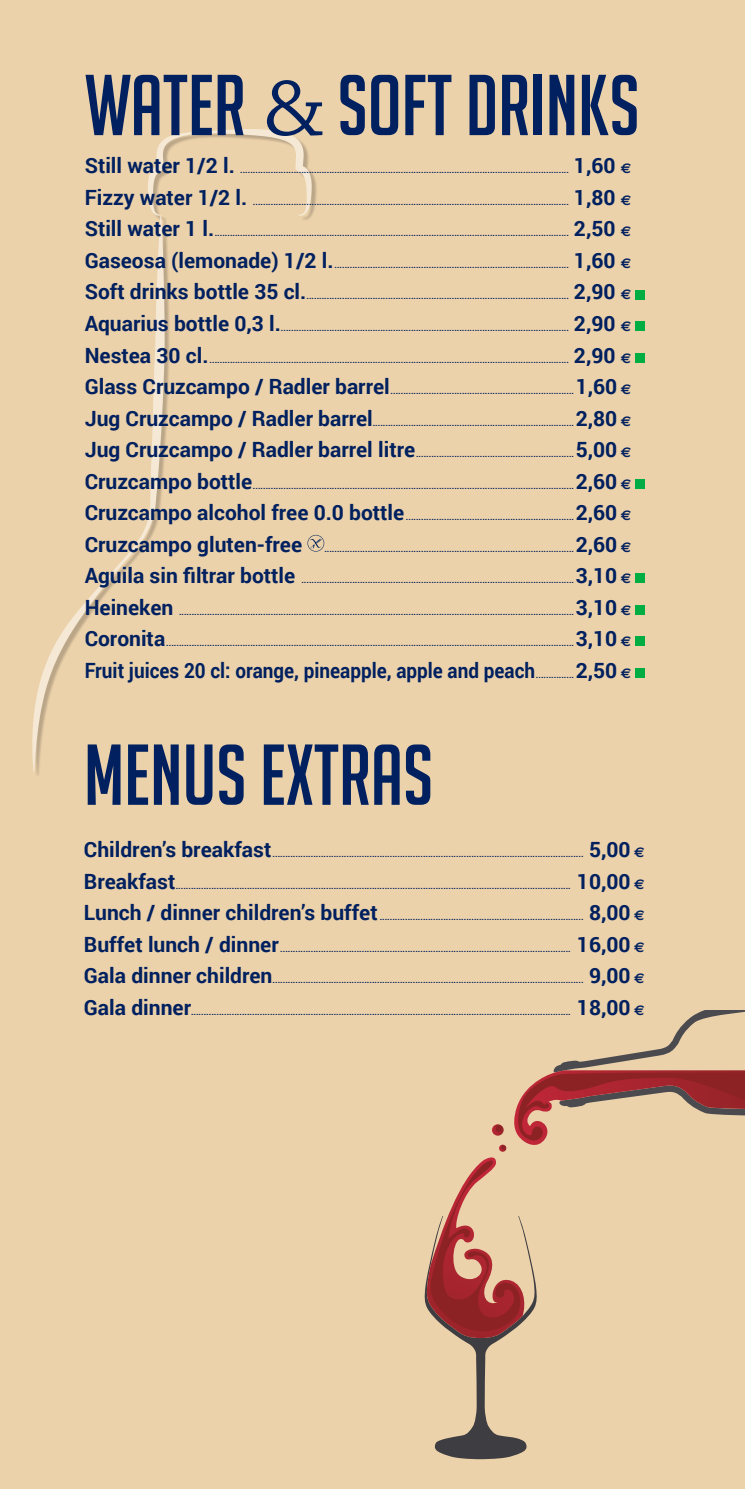
<style>
.page{position:relative;width:745px;height:1489px;background:#fff}
.page>*{position:absolute;margin:0;border:0;box-sizing:border-box;transform-origin:0 0}
.t1{font:84px "Big Noodle Titling";color:#00205f}
.t2{font:700 21px "Roboto";color:#00205f}
.t3{font:700 21px "Roboto";color:#00205f;scale:.9 1}
.t4{font:700 8.75px "Roboto";color:#00205f}
.s1{font-family:"Chaparral Pro"}
.s2{font-family:"Euro Sans";font-size:14px}
</style>
<div class="page">
<div style="left:0;top:0;width:744px;height:1488px;background:#ecd2aa"></div>
<svg style="left:148px;top:129px;width:163px;height:87px"></svg>
<svg style="left:32px;top:215px;width:133px;height:556px"></svg>
<svg style="left:492px;top:1124px;width:11px;height:11px"></svg>
<svg style="left:499px;top:1144px;width:7px;height:7px"></svg>
<svg style="left:514px;top:1010px;width:230px;height:135px"></svg>
<svg style="left:424px;top:1157px;width:112px;height:301px"></svg>
<div style="left:635px;top:289px;width:10px;height:10px;background:#00ad44"></div>
<div style="left:635px;top:321px;width:10px;height:10px;background:#00ad44"></div>
<div style="left:635px;top:352px;width:10px;height:10px;background:#00ad44"></div>
<div style="left:635px;top:478px;width:10px;height:10px;background:#00ad44"></div>
<svg style="left:307px;top:535px;width:17px;height:16px"></svg>
<div style="left:635px;top:573px;width:10px;height:10px;background:#00ad44"></div>
<div style="left:635px;top:604px;width:10px;height:10px;background:#00ad44"></div>
<div style="left:635px;top:636px;width:10px;height:10px;background:#00ad44"></div>
<div style="left:635px;top:667px;width:10px;height:10px;background:#00ad44"></div>
<h1 class="t1" style="left:85px;top:60px;width:556px">WATER <span class="s1">&amp;</span> SOFT DRINKS</h1>
<h2 class="t2" style="left:85px;top:151px;width:151px">Still water 1/2 l.</h2>
<h2 class="t2" style="left:573px;top:151px;width:59px">1,60 <span class="s2">€</span></h2>
<p class="t4" style="left:240px;top:164px;width:330px">.................................................................................................................................</p>
<h2 class="t2" style="left:85px;top:183px;width:164px">Fizzy water 1/2 l.</h2>
<h2 class="t2" style="left:573px;top:183px;width:59px">1,80 <span class="s2">€</span></h2>
<p class="t4" style="left:253px;top:196px;width:317px">............................................................................................................................</p>
<h2 class="t2" style="left:85px;top:214px;width:131px">Still water 1 l.</h2>
<h2 class="t2" style="left:573px;top:214px;width:59px">2,50 <span class="s2">€</span></h2>
<p class="t4" style="left:214px;top:227px;width:355px">...........................................................................................................................................</p>
<h2 class="t2" style="left:85px;top:246px;width:250px">Gaseosa (lemonade) 1/2 l.</h2>
<h2 class="t2" style="left:573px;top:246px;width:59px">1,60 <span class="s2">€</span></h2>
<p class="t4" style="left:334px;top:259px;width:236px">............................................................................................</p>
<h2 class="t2" style="left:85px;top:277px;width:223px">Soft drinks bottle 35 cl.</h2>
<h2 class="t2" style="left:573px;top:277px;width:59px">2,90 <span class="s2">€</span></h2>
<p class="t4" style="left:306px;top:290px;width:264px">.......................................................................................................</p>
<h2 class="t2" style="left:85px;top:309px;width:198px">Aquarius bottle 0,3 l.</h2>
<h2 class="t2" style="left:573px;top:309px;width:59px">2,90 <span class="s2">€</span></h2>
<p class="t4" style="left:281px;top:322px;width:289px">.................................................................................................................</p>
<h2 class="t2" style="left:85px;top:340px;width:125px">Nestea 30 cl.</h2>
<h2 class="t2" style="left:573px;top:340px;width:59px">2,90 <span class="s2">€</span></h2>
<p class="t4" style="left:209px;top:353px;width:361px">.............................................................................................................................................</p>
<h2 class="t2" style="left:85px;top:372px;width:306px">Glass Cruzcampo / Radler barrel</h2>
<h2 class="t2" style="left:575px;top:372px;width:57px">1,60 <span class="s2">€</span></h2>
<p class="t4" style="left:390px;top:385px;width:185px">........................................................................</p>
<h2 class="t2" style="left:85px;top:403px;width:289px">Jug Cruzcampo / Radler barrel</h2>
<h2 class="t2" style="left:575px;top:403px;width:57px">2,80 <span class="s2">€</span></h2>
<p class="t4" style="left:372px;top:416px;width:203px">...............................................................................</p>
<h2 class="t2" style="left:85px;top:435px;width:332px">Jug Cruzcampo / Radler barrel litre</h2>
<h2 class="t2" style="left:575px;top:435px;width:57px">5,00 <span class="s2">€</span></h2>
<p class="t4" style="left:416px;top:448px;width:159px">..............................................................</p>
<h2 class="t2" style="left:85px;top:466px;width:169px">Cruzcampo bottle</h2>
<h2 class="t2" style="left:575px;top:466px;width:57px">2,60 <span class="s2">€</span></h2>
<p class="t4" style="left:253px;top:479px;width:322px">..............................................................................................................................</p>
<h2 class="t2" style="left:85px;top:498px;width:321px">Cruzcampo alcohol free 0.0 bottle</h2>
<h2 class="t2" style="left:575px;top:498px;width:57px">2,60 <span class="s2">€</span></h2>
<p class="t4" style="left:405px;top:511px;width:170px">..................................................................</p>
<h2 class="t2" style="left:85px;top:529px;width:219px">Cruzcampo gluten-free</h2>
<h2 class="t2" style="left:575px;top:529px;width:57px">2,60 <span class="s2">€</span></h2>
<p class="t4" style="left:324px;top:542px;width:251px">..................................................................................................</p>
<h2 class="t2" style="left:85px;top:561px;width:212px">Aguila sin filtrar bottle</h2>
<h2 class="t2" style="left:575px;top:561px;width:57px">3,10 <span class="s2">€</span></h2>
<p class="t4" style="left:301px;top:574px;width:274px">...........................................................................................................</p>
<h2 class="t2" style="left:85px;top:592px;width:90px">Heineken</h2>
<h2 class="t2" style="left:575px;top:592px;width:57px">3,10 <span class="s2">€</span></h2>
<p class="t4" style="left:179px;top:605px;width:396px">...........................................................................................................................................................</p>
<h2 class="t2" style="left:85px;top:624px;width:82px">Coronita</h2>
<h2 class="t2" style="left:575px;top:624px;width:57px">3,10 <span class="s2">€</span></h2>
<p class="t4" style="left:166px;top:637px;width:409px">................................................................................................................................................................</p>
<h2 class="t3" style="left:85px;top:655px;width:501px">Fruit juices 20 cl: orange, pineapple, apple and peach</h2>
<h2 class="t2" style="left:575px;top:655px;width:57px">2,50 <span class="s2">€</span></h2>
<p class="t4" style="left:535px;top:668px;width:40px">...............</p>
<h1 class="t1" style="left:84px;top:729px;width:350px">MENUS EXTRAS</h1>
<h2 class="t2" style="left:84px;top:834px;width:189px">Children’s breakfast</h2>
<h2 class="t2" style="left:588px;top:834px;width:57px">5,00 <span class="s2">€</span></h2>
<p class="t4" style="left:272px;top:847px;width:312px">..........................................................................................................................</p>
<h2 class="t2" style="left:84px;top:866px;width:93px">Breakfast</h2>
<p class="t4" style="left:176px;top:879px;width:396px">...........................................................................................................................................................</p>
<h2 class="t2" style="left:576px;top:866px;width:69px">10,00 <span class="s2">€</span></h2>
<h2 class="t2" style="left:84px;top:897px;width:295px">Lunch / dinner children’s buffet</h2>
<h2 class="t2" style="left:588px;top:897px;width:57px">8,00 <span class="s2">€</span></h2>
<p class="t4" style="left:379px;top:910px;width:205px">................................................................................</p>
<h2 class="t2" style="left:84px;top:929px;width:196px">Buffet lunch / dinner</h2>
<p class="t4" style="left:280px;top:942px;width:292px">..................................................................................................................</p>
<h2 class="t2" style="left:576px;top:929px;width:69px">16,00 <span class="s2">€</span></h2>
<h2 class="t2" style="left:84px;top:960px;width:190px">Gala dinner children</h2>
<h2 class="t2" style="left:588px;top:960px;width:57px">9,00 <span class="s2">€</span></h2>
<p class="t4" style="left:272px;top:973px;width:312px">..........................................................................................................................</p>
<h2 class="t2" style="left:84px;top:992px;width:109px">Gala dinner</h2>
<p class="t4" style="left:191px;top:1005px;width:381px">.....................................................................................................................................................</p>
<h2 class="t2" style="left:576px;top:992px;width:69px">18,00 <span class="s2">€</span></h2>
</div>
